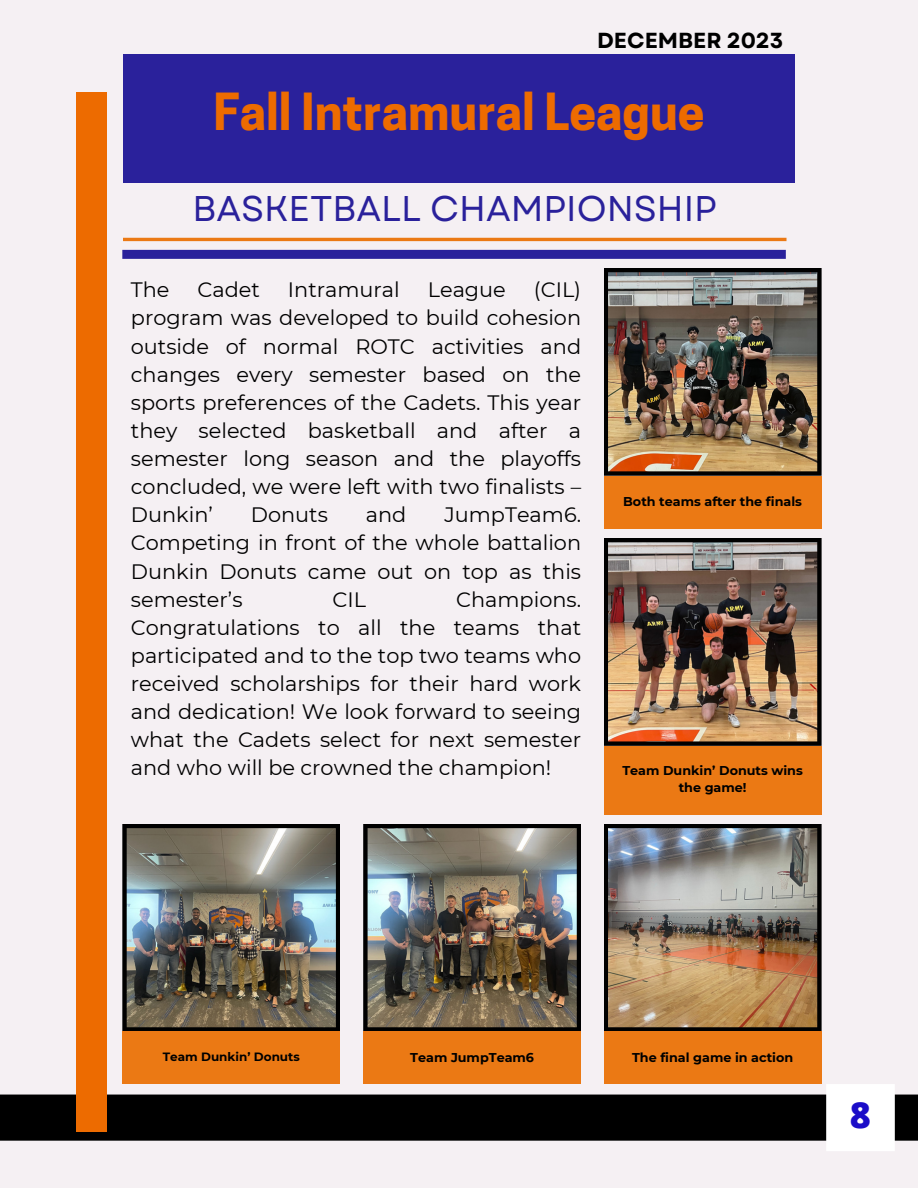
<style>
.page{position:relative;width:918px;height:1188px;background:#f5f0f3}
.page>*{position:absolute;margin:0;border:0;box-sizing:border-box;transform-origin:0 0}
.t1{font:700 48px "Cooper Hewitt";color:#ed6b00}
.t2{font:800 36px "Open Sans";color:#1b0dc8}
.t3{font:35.7px "Garet";color:#2a219b}
.t4{font:700 21.75px "Garet";color:#000}
.t5{font:20.85px/28.2px "Montserrat";color:#000;text-align:justify}
.t6{font:700 12.75px/16.8px "Montserrat";color:#000;text-align:center}
.t7{font:700 12px "Montserrat";color:#000}
</style>
<div class="page">
<hr style="left:123px;top:238px;width:664px;height:3px;background:#eb7914">
<div style="left:122px;top:250px;width:664px;height:9px;background:#2a219b"></div>
<div style="left:0;top:1095px;width:918px;height:46px;background:#000"></div>
<div style="left:77px;top:92px;width:30px;height:1040px;background:#ed6b00"></div>
<div style="left:123px;top:54px;width:672px;height:129px;background:#2a219b"></div>
<div style="left:826px;top:1084px;width:69px;height:67px;background:#fff"></div>
<img style="left:604px;top:268px;width:218px;height:208px">
<div style="left:604px;top:476px;width:218px;height:52px;background:#eb7914"></div>
<img style="left:604px;top:538px;width:218px;height:208px">
<div style="left:604px;top:746px;width:218px;height:68px;background:#eb7914"></div>
<img style="left:122px;top:824px;width:218px;height:208px">
<div style="left:122px;top:1032px;width:218px;height:52px;background:#eb7914"></div>
<img style="left:363px;top:824px;width:218px;height:208px">
<div style="left:363px;top:1032px;width:218px;height:52px;background:#eb7914"></div>
<img style="left:604px;top:824px;width:218px;height:208px">
<div style="left:604px;top:1032px;width:218px;height:52px;background:#eb7914"></div>
<p class="t4" style="left:597px;top:24px;width:188px">DECEMBER 2023</p>
<p class="t1" style="left:213px;top:94px;width:493px">Fall Intramural League</p>
<p class="t3" style="left:193px;top:183px;width:526px">BASKETBALL CHAMPIONSHIP</p>
<p class="t5" style="left:131px;top:276px;width:40px">The</p>
<p class="t5" style="left:198px;top:276px;width:64px">Cadet</p>
<p class="t5" style="left:288px;top:276px;width:113px">Intramural</p>
<p class="t5" style="left:428px;top:276px;width:80px">League</p>
<p class="t5" style="left:131px;top:276px;width:452px;text-indent:403px">(CIL) program was developed to build cohesion outside of normal ROTC activities and changes every semester based on the sports preferences of the Cadets. This year they selected basketball and after a semester long season and the playoffs concluded, we were left with two finalists – Dunkin’</p>
<p class="t5" style="left:251px;top:501px;width:79px">Donuts</p>
<p class="t5" style="left:366px;top:501px;width:42px">and</p>
<p class="t5" style="left:131px;top:501px;width:452px;text-indent:314px">JumpTeam6.<br>Competing in front of the whole battalion Dunkin Donuts came out on top as this semester’s</p>
<p class="t5" style="left:131px;top:585px;width:452px;text-indent:325px">Champions.<br>Congratulations to all the teams that participated and to the top two teams who received scholarships for their hard work and dedication! We look forward to seeing what the Cadets select for next semester and who will be crowned the champion!</p>
<p class="t5" style="left:333px;top:585px;width:35px">CIL</p>
<p class="t6" style="left:623px;top:493px;width:180px">Both teams after the finals</p>
<p class="t6" style="left:622px;top:762px;width:182px">Team Dunkin’ Donuts wins the game!</p>
<p class="t7" style="left:163px;top:1049px;width:138px">Team Dunkin’ Donuts</p>
<p class="t6" style="left:410px;top:1049px;width:125px">Team JumpTeam6</p>
<p class="t6" style="left:632px;top:1049px;width:163px">The final game in action</p>
<p class="t2" style="left:850px;top:1090px;width:23px">8</p>
</div>
